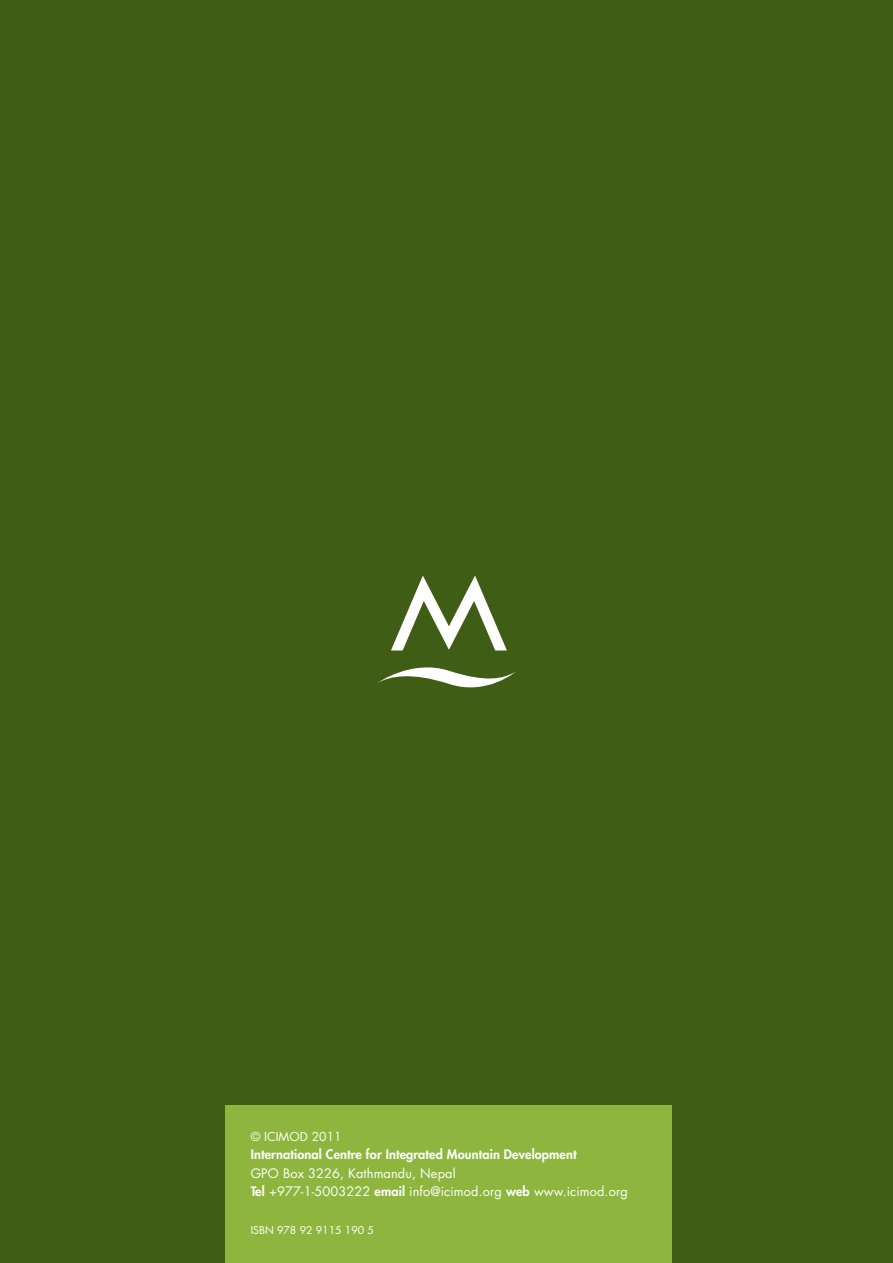
<style>
.page{position:relative;width:893px;height:1263px;background:#405d15}
.page>*{position:absolute;margin:0;border:0;box-sizing:border-box;transform-origin:0 0}
.t1{font:12.75px/18.6px "Futura Std";letter-spacing:.01em;color:#fff}
.t2{font:800 12.75px "Futura Std";letter-spacing:.01em;color:#fff}
.t3{font:12px "Futura Std";letter-spacing:.005em;color:#fff}
.t4{font:10.5px "Futura Std";color:#fff}
.s1{font-weight:800}
</style>
<div class="page">
<svg style="left:391px;top:575px;width:116px;height:75px"></svg>
<svg style="left:377px;top:667px;width:139px;height:21px"></svg>
<div style="left:225px;top:1105px;width:447px;height:158px;background:#8eb63e"></div>
<p class="t3" style="left:251px;top:1129px;width:92px">© ICIMOD 2011</p>
<p class="t2" style="left:251px;top:1146px;width:327px">International Centre for Integrated Mountain Development</p>
<p class="t1" style="left:251px;top:1164px;width:379px">GPO Box 3226, Kathmandu, Nepal<br><span class="s1">Tel</span> +977-1-5003222 <span class="s1">email</span> info@icimod.org <span class="s1">web</span> www.icimod.org</p>
<p class="t4" style="left:251px;top:1223px;width:125px">ISBN 978 92 9115 190 5</p>
</div>
